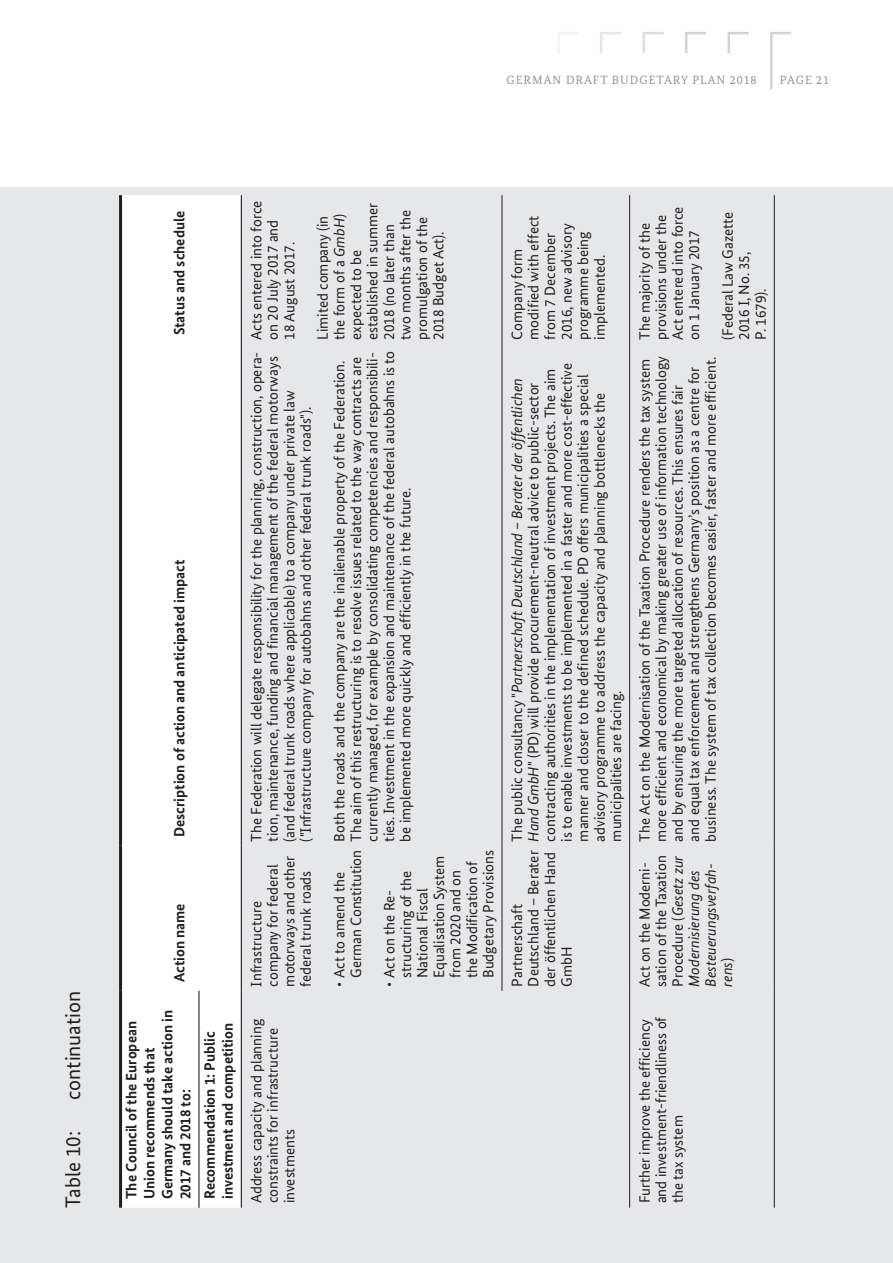
<style>
.page{position:relative;width:893px;height:1263px;background:#fff}
.page>*{position:absolute;margin:0;border:0;box-sizing:border-box;transform-origin:0 0}
.t1{font:21px "Bundes Sans";color:#231f20}
.t2{font:15px/16.5px "Bundes Sans";color:#231f20}
.t3{font:700 15px/18px "Bundes Sans";color:#231f20}
.t4{font:italic 15px/16.5px "Bundes Sans";color:#231f20}
.t5{font:12px "Bundes Serif";letter-spacing:.08em;color:#939598}
.s1{font-style:italic}
.s2{font-style:normal}
</style>
<div class="page">
<svg style="left:558px;top:32px;width:20px;height:21px"></svg>
<svg style="left:600px;top:32px;width:21px;height:21px"></svg>
<svg style="left:642px;top:32px;width:22px;height:21px"></svg>
<svg style="left:685px;top:32px;width:21px;height:21px"></svg>
<svg style="left:727px;top:32px;width:22px;height:21px"></svg>
<svg style="left:770px;top:32px;width:21px;height:57px"></svg>
<div style="left:0;top:187px;width:893px;height:1076px;background:#e6e7e9"></div>
<div style="left:122px;top:195px;width:119px;height:1013px;background:#fff"></div>
<hr style="left:198px;top:991px;width:1px;height:217px;background:#231f20">
<hr style="left:241px;top:991px;width:1px;height:217px;background:#231f20">
<hr style="left:241px;top:846px;width:1px;height:145px;background:#231f20">
<hr style="left:241px;top:344px;width:1px;height:502px;background:#231f20">
<hr style="left:241px;top:195px;width:1px;height:149px;background:#231f20">
<hr style="left:119px;top:991px;width:3px;height:217px;background:#231f20">
<hr style="left:119px;top:846px;width:3px;height:145px;background:#231f20">
<hr style="left:119px;top:344px;width:3px;height:502px;background:#231f20">
<hr style="left:119px;top:195px;width:3px;height:149px;background:#231f20">
<hr style="left:629px;top:991px;width:1px;height:217px;background:#231f20">
<hr style="left:629px;top:846px;width:1px;height:145px;background:#231f20">
<hr style="left:629px;top:344px;width:1px;height:502px;background:#231f20">
<hr style="left:629px;top:195px;width:1px;height:149px;background:#231f20">
<hr style="left:774px;top:991px;width:1px;height:217px;background:#231f20">
<hr style="left:774px;top:846px;width:1px;height:145px;background:#231f20">
<hr style="left:774px;top:344px;width:1px;height:502px;background:#231f20">
<hr style="left:774px;top:195px;width:1px;height:149px;background:#231f20">
<hr style="left:502px;top:846px;width:1px;height:145px;background:#231f20">
<hr style="left:502px;top:344px;width:1px;height:502px;background:#231f20">
<hr style="left:502px;top:195px;width:1px;height:149px;background:#231f20">
<p class="t5" style="left:506px;top:73px;width:252px">GERMAN DRAFT BUDGETARY PLAN 2018</p>
<p class="t5" style="left:780px;top:73px;width:51px">PAGE 21</p>
<h1 class="t1" style="left:60px;top:1100px;width:110px;rotate:-90deg">continuation</h1>
<h1 class="t1" style="left:60px;top:1208px;width:78px;rotate:-90deg">Table 10:</h1>
<p class="t3" style="left:170px;top:335px;width:126px;rotate:-90deg">Status and schedule</p>
<p class="t3" style="left:170px;top:837px;width:279px;rotate:-90deg">Description of action and anticipated impact</p>
<p class="t3" style="left:170px;top:982px;width:80px;rotate:-90deg">Action name</p>
<p class="t3" style="left:122px;top:1199px;width:191px;rotate:-90deg">The Council of the European<br>Union recommends that<br>Germany should take action in<br>2017 and 2018 to:</p>
<p class="t2" style="left:248px;top:340px;width:141px;rotate:-90deg">Acts entered into force on 20 July 2017 and<br>18 August 2017.</p>
<p class="t2" style="left:314px;top:340px;width:139px;rotate:-90deg">Limited company (in the form of a <span class="s1">GmbH</span>) expected to be established in summer<br>2018 (no later than two months after the promulgation of the<br>2018 Budget Act).</p>
<p class="t2" style="left:248px;top:841px;width:491px;rotate:-90deg">The Federation will delegate responsibility for the planning, construction, opera&shy;tion, maintenance, funding and nancial management of the federal motorways (and federal trunk roads where applicable) to a company under private law ("Infrastructure company for autobahns and other federal trunk roads").</p>
<p class="t2" style="left:331px;top:841px;width:492px;rotate:-90deg">Both the roads and the company are the inalienable property of the Federation.<br>The aim of this restructuring is to resolve issues related to the way contracts are currently managed, for example by consolidating competencies and responsibili&shy;ties. Investment in the expansion and maintenance of the federal autobahns is to be implemented more quickly and ef ciently in the future.</p>
<p class="t2" style="left:248px;top:986px;width:132px;rotate:-90deg">Infrastructure company for federal motorways and other federal trunk roads</p>
<p class="t2" style="left:331px;top:978px;width:130px;text-indent:-9px;rotate:-90deg">• Act to amend the<br>German Constitution</p>
<p class="t2" style="left:381px;top:978px;width:130px;text-indent:-9px;rotate:-90deg">• Act on the Re&shy;structuring of the<br>National Fiscal<br>Equalisation System from 2020 and on the Modi cation of<br>Budgetary Provisions</p>
<p class="t3" style="left:201px;top:1199px;width:178px;rotate:-90deg">Recommendation 1: Public investment and competition</p>
<p class="t2" style="left:248px;top:1203px;width:186px;rotate:-90deg">Address capacity and planning constraints for infrastructure investments</p>
<p class="t2" style="left:509px;top:340px;width:125px;rotate:-90deg">Company form modi ed with effect from 7 December<br>2016, new advisory programme being implemented.</p>
<p class="t2" style="left:509px;top:841px;width:480px;rotate:-90deg">The public consultancy "<span class="s1">Partnerschaft Deutschland – Berater der öffentlichen Hand GmbH</span>" (PD) will provide procurement-neutral advice to public-sector contracting authorities in the implementation of investment projects. The aim is to enable investments to be implemented in a faster and more cost-effective manner and closer to the de ned schedule. PD offers municipalities a special advisory programme to address the capacity and planning bottlenecks the municipalities are facing.</p>
<p class="t2" style="left:509px;top:986px;width:138px;rotate:-90deg">Partnerschaft<br>Deutschland – Berater der öffentlichen Hand<br>GmbH</p>
<p class="t2" style="left:636px;top:340px;width:135px;rotate:-90deg">The majority of the provisions under the<br>Act entered into force on 1 January 2017</p>
<p class="t2" style="left:719px;top:340px;width:130px;rotate:-90deg">(Federal Law Gazette<br>2016 I, No. 35,<br>P. 1679).</p>
<p class="t2" style="left:636px;top:841px;width:487px;rotate:-90deg">The Act on the Modernisation of the Taxation Procedure renders the tax system more ef cient and economical by making greater use of information technology and by ensuring the more targeted allocation of resources. This ensures fair<br>and equal tax enforcement and strengthens Germany’s position as a centre for business. The system of tax collection becomes easier, faster and more ef cient.</p>
<p class="t4" style="left:636px;top:986px;width:133px;rotate:-90deg"><span class="s2">Act on the Moderni&shy;sation of the Taxation<br>Procedure (</span>Gesetz zur<br>Modernisierung des<br>Besteuerungsverfah&shy;rens<span class="s2">)</span></p>
<p class="t2" style="left:636px;top:1203px;width:188px;rotate:-90deg">Further improve the ef ciency and investment-friendliness of the tax system</p>
</div>
